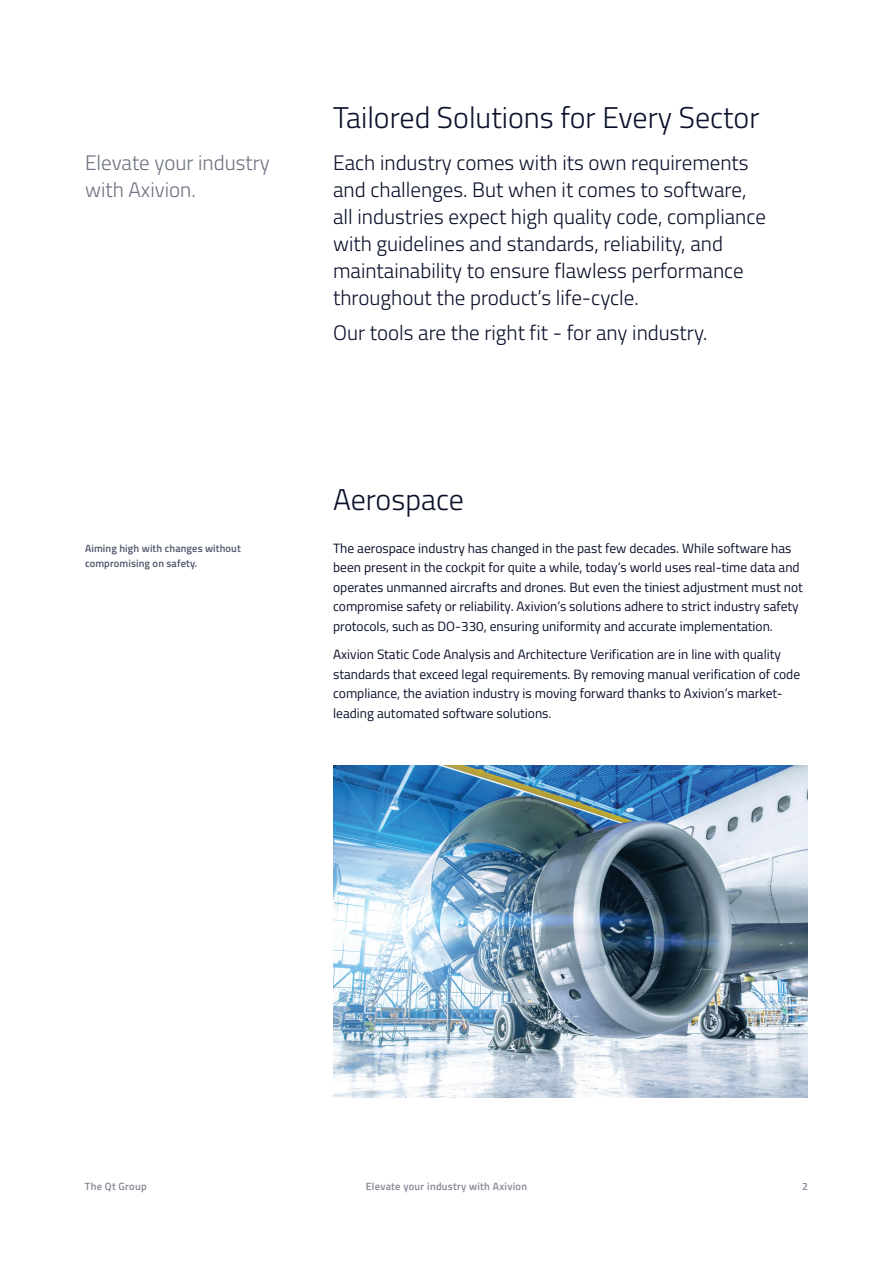
<style>
.page{position:relative;width:893px;height:1263px;background:#fff}
.page>*{position:absolute;margin:0;border:0;box-sizing:border-box;transform-origin:0 0}
.t1{font:300 30px "Titillium Web";color:#0a102a}
.t2{font:300 21px/27px "Titillium Web";color:#0a102a}
.t3{font:300 21px/27px "Titillium Web";color:#6c7180}
.t4{font:13.5px/19.5px "Titillium Web";color:#0a102a}
.t5{font:600 10.5px/15px "Titillium Web";letter-spacing:.01em;color:#51586b}
.t6{font:600 10.5px "Titillium Web";letter-spacing:.025em;color:#868996}
</style>
<div class="page">
<img style="left:333px;top:765px;width:475px;height:332px">
<h2 class="t3" style="left:85px;top:148px;width:186px">Elevate your industry with Axivion.</h2>
<p class="t5" style="left:85px;top:540px;width:157px">Aiming high with changes without compromising on safety.</p>
<h1 class="t1" style="left:333px;top:95px;width:428px">Tailored Solutions for Every Sector</h1>
<p class="t2" style="left:333px;top:148px;width:434px">Each industry comes with its own requirements and challenges. But when it comes to software, all industries expect high quality code, compliance with guidelines and standards, reliability, and maintainability to ensure flawless performance throughout the product’s life-cycle.</p>
<h2 class="t2" style="left:333px;top:318px;width:376px">Our tools are the right fit - for any industry.</h2>
<h1 class="t1" style="left:333px;top:478px;width:132px">Aerospace</h1>
<p class="t4" style="left:333px;top:538px;width:471px">The aerospace industry has changed in the past few decades. While software has been present in the cockpit for quite a while, today’s world uses real-time data and operates unmanned aircrafts and drones. But even the tiniest adjustment must not compromise safety or reliability. Axivion’s solutions adhere to strict industry safety protocols, such as DO-330, ensuring uniformity and accurate implementation.</p>
<p class="t4" style="left:333px;top:644px;width:469px">Axivion Static Code Analysis and Architecture Verification are in line with quality standards that exceed legal requirements. By removing manual verification of code compliance, the aviation industry is moving forward thanks to Axivion’s market&shy;leading automated software solutions.</p>
<p class="t6" style="left:85px;top:1178px;width:63px">The Qt Group</p>
<p class="t6" style="left:366px;top:1178px;width:163px">Elevate your industry with Axivion</p>
<p class="t6" style="left:802px;top:1178px;width:7px">2</p>
</div>
